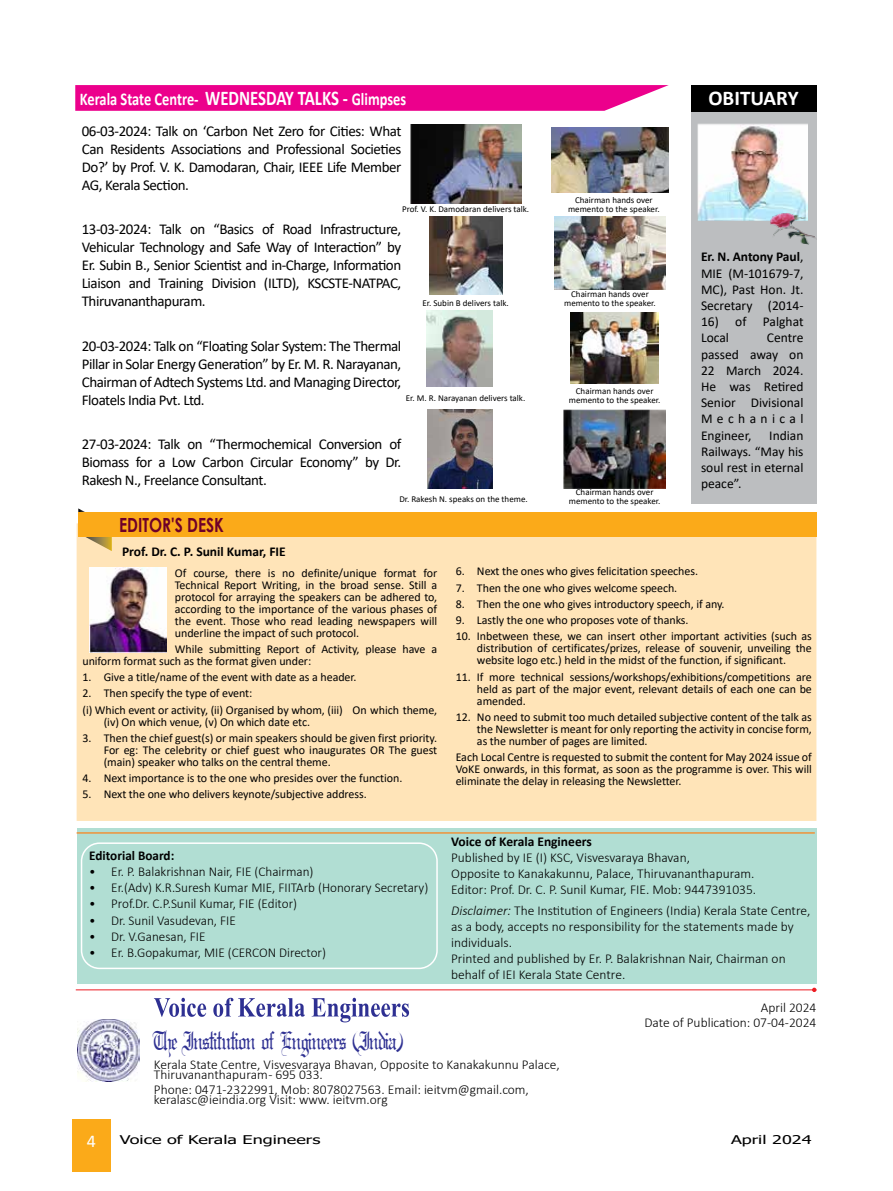
<style>
.page{position:relative;width:893px;height:1191px;background:#fff}
.page>*{position:absolute;margin:0;border:0;box-sizing:border-box;transform-origin:0 0}
.t1{font:condensed 24px "Kings Font 125";color:#2e3092}
.t2{font:700 21px "Calibri";color:#fff}
.t3{font:700 19.5px "Century Gothic";color:#6e0029;scale:.8 1}
.t4{font:700 18px "Calibri";color:#fff;scale:.8 1}
.t5{font:18px "Calibri";color:#fff}
.t6{font:15px/18px "Calibri";letter-spacing:-.03em;color:#000;text-align:justify}
.t7{font:300 13.5px/16.2px "Calibri";color:#000}
.t8{font:13.5px/16.2px "Calibri";color:#000;text-align:justify}
.t9{font:700 13.5px "Calibri";color:#000}
.t10{font:12px/12px "Calibri";letter-spacing:-.005em;color:#000;text-align:justify}
.t11{font:12px "Tahoma";color:#000;scale:1.5 1}
.t12{font:9px/9px "Calibri";color:#000;text-align:center}
.s1{font-size:21px}
.s2{font-weight:700}
.s3{font-style:italic}
</style>
<div class="page">
<div style="left:77px;top:828px;width:739px;height:155px;background:#b1ded3"></div>
<hr style="left:77px;top:832px;width:738px;height:1px;background:#ef9239">
<svg style="left:154px;top:997px;width:255px;height:25px"></svg>
<svg style="left:75px;top:85px;width:594px;height:26px;background:#ed1093"></svg>
<hr style="left:76px;top:989px;width:740px;height:1px;background:#ed1d24">
<svg style="left:812px;top:987px;width:4px;height:5px"></svg>
<img style="left:77px;top:1019px;width:63px;height:62px">
<div style="left:77px;top:523px;width:739px;height:298px;background:#ffe4b8"></div>
<svg style="left:78px;top:508px;width:34px;height:43px"></svg>
<div style="left:78px;top:512px;width:738px;height:24px;background:#fbaa19"></div>
<img style="left:89px;top:567px;width:77px;height:85px">
<img style="left:554px;top:216px;width:112px;height:73px">
<img style="left:429px;top:216px;width:73px;height:79px">
<div style="left:81px;top:842px;width:357px;height:127px;border:2px solid #fff;border-radius:18px"></div>
<img style="left:410px;top:124px;width:112px;height:79px">
<img style="left:551px;top:128px;width:118px;height:65px">
<img style="left:427px;top:409px;width:66px;height:79px">
<img style="left:564px;top:410px;width:102px;height:78px">
<img style="left:570px;top:312px;width:89px;height:72px">
<img style="left:427px;top:310px;width:66px;height:76px">
<div style="left:691px;top:85px;width:125px;height:419px;background:#bcbec0"></div>
<img style="left:697px;top:123px;width:111px;height:98px">
<div style="left:691px;top:85px;width:125px;height:26px;background:#000"></div>
<img style="left:769px;top:212px;width:47px;height:32px">
<div style="left:72px;top:1119px;width:39px;height:53px;background:#fbaa19"></div>
<h3 class="t4" style="left:80px;top:86px;width:409px">Kerala State Centre- <span class="s1">WEDNESDAY TALKS -</span> Glimpses</h3>
<p class="t6" style="left:82px;top:121px;width:321px">06-03-2024: Talk on ‘Carbon Net Zero for Cities: What Can Residents Associations and Professional Societies Do?’ by Prof. V. K. Damodaran, Chair, IEEE Life Member AG, Kerala Section.</p>
<p class="t6" style="left:82px;top:220px;width:321px">13-03-2024: Talk on “Basics of Road Infrastructure, Vehicular Technology and Safe Way of Interaction” by Er. Subin B., Senior Scientist and in-Charge, Information Liaison and Training Division (ILTD), KSCSTE-NATPAC, Thiruvananthapuram.</p>
<p class="t6" style="left:82px;top:336px;width:321px">20-03-2024: Talk on “Floating Solar System: The Thermal Pillar in Solar Energy Generation” by Er. M. R. Narayanan, Chairman of Adtech Systems Ltd. and Managing Director, Floatels India Pvt. Ltd.</p>
<p class="t6" style="left:82px;top:435px;width:321px">27-03-2024: Talk on “Thermochemical Conversion of Biomass for a Low Carbon Circular Economy” by Dr.<br>Rakesh N., Freelance Consultant.</p>
<p class="t12" style="left:402px;top:204px;width:129px">Prof. V. K. Damodaran delivers talk.</p>
<p class="t12" style="left:422px;top:298px;width:88px">Er. Subin B delivers talk.</p>
<p class="t12" style="left:406px;top:393px;width:121px">Er. M. R. Narayanan delivers talk.</p>
<h3 class="t3" style="left:119px;top:509px;width:133px">EDITOR'S DESK</h3>
<p class="t9" style="left:122px;top:542px;width:165px">Prof. Dr. C. P. Sunil Kumar, FIE</p>
<p class="t12" style="left:399px;top:494px;width:130px">Dr. Rakesh N. speaks on the theme.</p>
<p class="t12" style="left:568px;top:195px;width:93px">Chairman hands over memento to the speaker.</p>
<p class="t12" style="left:564px;top:289px;width:93px">Chairman hands over memento to the speaker.</p>
<p class="t12" style="left:569px;top:386px;width:93px">Chairman hands over memento to the speaker.</p>
<p class="t12" style="left:569px;top:487px;width:93px">Chairman hands over memento to the speaker.</p>
<h2 class="t2" style="left:708px;top:83px;width:92px">OBITUARY</h2>
<p class="t8" style="left:701px;top:248px;width:104px"><span class="s2">Er. N. Antony Paul</span>, MIE (M-101679-7, MC), Past Hon. Jt.<br>Secretary (2014-</p>
<p class="t8" style="left:701px;top:313px;width:104px">16) of Palghat<br>Local</p>
<p class="t8" style="left:701px;top:329px;width:104px;text-indent:66px">Centre passed away on 22 March 2024.<br>He was Retired Senior Divisional Mechanical Engineer,</p>
<p class="t8" style="left:701px;top:426px;width:104px;text-indent:68px">Indian Railways. “May his soul rest in eternal peace”.</p>
<p class="t10" style="left:175px;top:566px;width:264px">Of course, there is no definite/unique format for Technical Report Writing, in the broad sense. Still a protocol for arraying the speakers can be adhered to, according to the importance of the various phases of the event. Those who read leading newspapers will underline the impact of such protocol.</p>
<p class="t10" style="left:82px;top:642px;width:356px;text-indent:92px">While submitting Report of Activity, please have a uniform format such as the format given under:</p>
<p class="t10" style="left:82px;top:671px;width:275px">1. Give a title/name of the event with date as a header.</p>
<p class="t10" style="left:82px;top:685px;width:356px;line-height:16.2px">2. Then specify the type of event:<br>(i) Which event or activity, (ii) Organised by whom, (iii) On which theme,</p>
<p class="t10" style="left:104px;top:715px;width:208px">(iv) On which venue, (v) On which date etc.</p>
<p class="t10" style="left:104px;top:731px;width:335px;text-indent:-21px">3. Then the chief guest(s) or main speakers should be given first priority.<br>For eg: The celebrity or chief guest who inaugurates OR The guest (main) speaker who talks on the central theme.</p>
<p class="t10" style="left:82px;top:772px;width:321px">4. Next importance is to the one who presides over the function.</p>
<p class="t10" style="left:82px;top:788px;width:286px">5. Next the one who delivers keynote/subjective address.</p>
<p class="t10" style="left:456px;top:565px;width:244px">6. Next the ones who gives felicitation speeches.</p>
<p class="t10" style="left:456px;top:581px;width:223px">7. Then the one who gives welcome speech.</p>
<p class="t10" style="left:456px;top:597px;width:270px">8. Then the one who gives introductory speech, if any.</p>
<p class="t10" style="left:456px;top:613px;width:234px">9. Lastly the one who proposes vote of thanks.</p>
<p class="t10" style="left:477px;top:630px;width:336px;text-indent:-21px">10. Inbetween these, we can insert other important activities (such as distribution of certificates/prizes, release of souvenir, unveiling the website logo etc.) held in the midst of the function, if significant.</p>
<p class="t10" style="left:477px;top:670px;width:336px;text-indent:-21px">11. If more technical sessions/workshops/exhibitions/competitions are held as part of the major event, relevant details of each one can be amended.</p>
<p class="t10" style="left:477px;top:710px;width:336px;text-indent:-21px">12. No need to submit too much detailed subjective content of the talk as the Newsletter is meant for only reporting the activity in concise form, as the number of pages are limited.</p>
<p class="t10" style="left:456px;top:750px;width:358px">Each Local Centre is requested to submit the content for May 2024 issue of VoKE onwards, in this format, as soon as the programme is over. This will eliminate the delay in releasing the Newsletter.</p>
<p class="t9" style="left:89px;top:845px;width:87px">Editorial Board:</p>
<p class="t7" style="left:89px;top:863px;width:226px">• Er. P. Balakrishnan Nair, FIE (Chairman)</p>
<p class="t7" style="left:89px;top:879px;width:341px">• Er.(Adv) K.R.Suresh Kumar MIE, FIITArb (Honorary Secretary)</p>
<p class="t7" style="left:89px;top:895px;width:209px">• Prof.Dr. C.P.Sunil Kumar, FIE (Editor)</p>
<p class="t7" style="left:89px;top:912px;width:148px">• Dr. Sunil Vasudevan, FIE</p>
<p class="t7" style="left:89px;top:928px;width:118px">• Dr. V.Ganesan, FIE</p>
<p class="t7" style="left:89px;top:944px;width:238px">• Er. B.Gopakumar, MIE (CERCON Director)</p>
<p class="t9" style="left:451px;top:831px;width:142px">Voice of Kerala Engineers</p>
<p class="t7" style="left:451px;top:849px;width:307px">Published by IE (I) KSC, Visvesvaraya Bhavan,<br>Opposite to Kanakakunnu, Palace, Thiruvananthapuram.<br>Editor: Prof. Dr. C. P. Sunil Kumar, FIE. Mob: 9447391035.</p>
<p class="t7" style="left:451px;top:902px;width:361px"><span class="s3">Disclaimer:</span> The Institution of Engineers (India) Kerala State Centre, as a body, accepts no responsibility for the statements made by individuals.<br>Printed and published by Er. P. Balakrishnan Nair, Chairman on behalf of IEI Kerala State Centre.</p>
<p class="t7" style="left:644px;top:1000px;width:174px;line-height:14.7px;text-align:right">April 2024<br>Date of Publication: 07-04-2024</p>
<h1 class="t1" style="left:152px;top:1024px;width:251px">The Institution of Engineers (India)</h1>
<p class="t7" style="left:154px;top:1058px;width:407px;line-height:10.5px">Kerala State Centre, Visvesvaraya Bhavan, Opposite to Kanakakunnu Palace,<br>Thiruvananthapuram - 695 033.</p>
<p class="t7" style="left:154px;top:1084px;width:376px;line-height:10.5px">Phone: 0471-2322991, Mob: 8078027563. Email: ieitvm@gmail.com, keralasc@ieindia.org Visit: www. ieitvm.org</p>
<h3 class="t5" style="left:87px;top:1129px;width:11px">4</h3>
<p class="t11" style="left:120px;top:1131px;width:135px">Voice of Kerala Engineers</p>
<p class="t11" style="left:731px;top:1131px;width:55px">April 2024</p>
</div>
